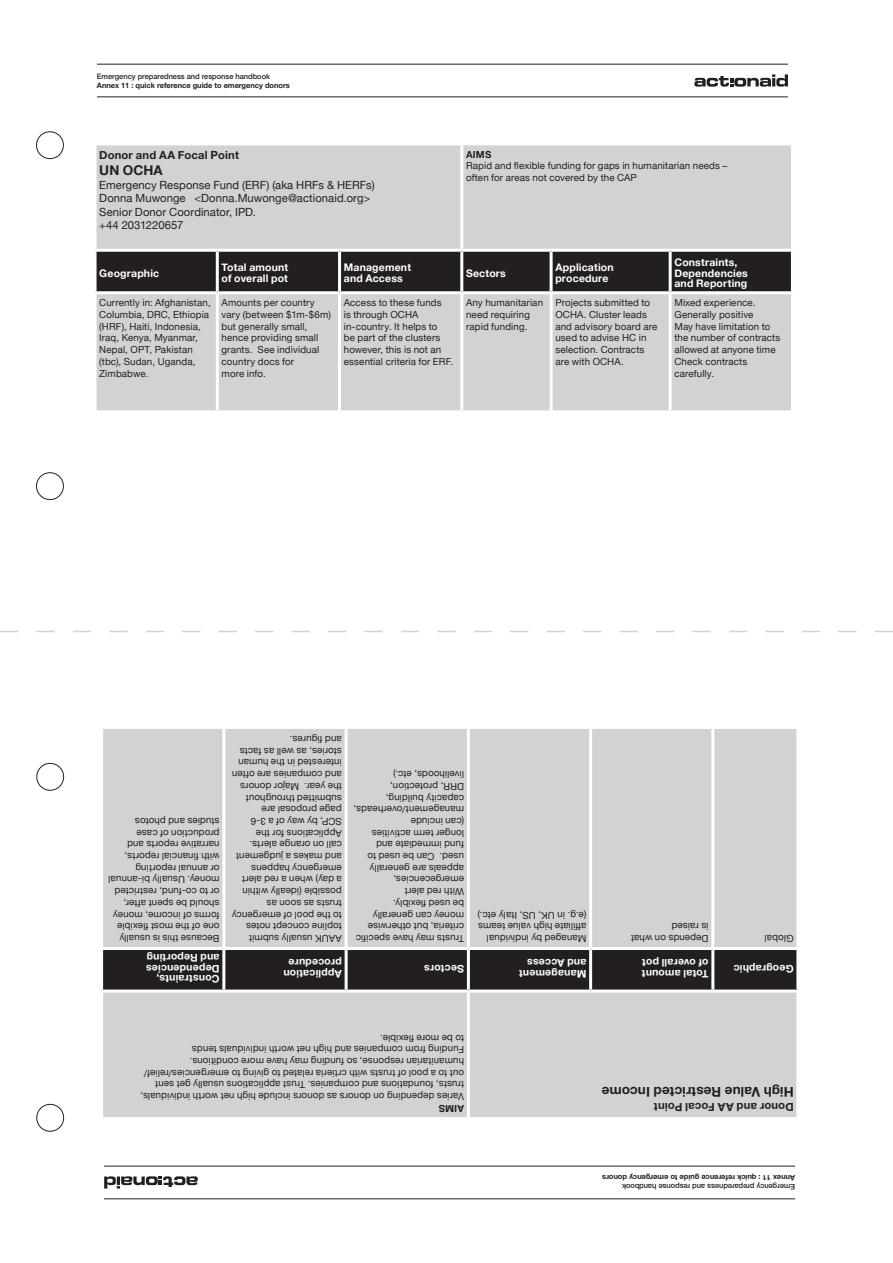
<style>
.page{position:relative;width:893px;height:1263px;background:#fff}
.page>*{position:absolute;margin:0;border:0;box-sizing:border-box;transform-origin:0 0}
.Body_Copy_8_5{font:700 13.5px "Helvetica Neue";letter-spacing:.005em;color:#231f20}
.Body_Copy_8_5-2{font:11.25px/13.5px "Helvetica Neue";letter-spacing:.01em;color:#231f20}
.Body_Copy_8_5-3{font:700 11.25px "Helvetica Neue";letter-spacing:.01em;color:#231f20}
.Body_Copy_8_5-4{font:700 10.5px/10.5px "Helvetica Neue";letter-spacing:.015em;color:#fff}
.Body_Copy_8_5-5{font:9.75px/11.7px "Helvetica Neue";letter-spacing:.01em;color:#231f20}
.t1{font:700 7.5px "Helvetica Neue";letter-spacing:-.005em;color:#231f20}
.t2{font:500 7.5px "Helvetica Neue";letter-spacing:-.005em;color:#231f20}
.s1{font-weight:700}
</style>
<div class="page">
<div style="left:36px;top:472px;width:28px;height:28px;border:1px solid #231f20;border-radius:50%"></div>
<div style="left:36px;top:131px;width:28px;height:28px;border:1px solid #231f20;border-radius:50%"></div>
<div style="left:36px;top:763px;width:28px;height:28px;border:1px solid #231f20;border-radius:50%"></div>
<div style="left:36px;top:1104px;width:28px;height:27px;border:1px solid #231f20;border-radius:50%"></div>
<svg style="left:0;top:631px;width:893px;height:1px"></svg>
<hr style="left:97px;top:64px;width:691px;height:1px;background:#231f20">
<hr style="left:97px;top:97px;width:691px;height:1px;background:#231f20">
<svg style="left:694px;top:74px;width:94px;height:13px"></svg>
<div style="left:97px;top:145px;width:694px;height:265px;background:#d1d2d4"></div>
<div style="left:97px;top:252px;width:694px;height:39px;background:#231f20"></div>
<hr style="left:460px;top:145px;width:3px;height:104px;background:#fff">
<hr style="left:94px;top:249px;width:123px;height:3px;background:#fff">
<hr style="left:217px;top:249px;width:123px;height:3px;background:#fff">
<hr style="left:216px;top:252px;width:3px;height:39px;background:#fff">
<hr style="left:340px;top:249px;width:122px;height:3px;background:#fff">
<hr style="left:338px;top:252px;width:3px;height:39px;background:#fff">
<hr style="left:462px;top:249px;width:89px;height:3px;background:#fff">
<hr style="left:460px;top:252px;width:3px;height:39px;background:#fff">
<hr style="left:551px;top:249px;width:119px;height:3px;background:#fff">
<hr style="left:550px;top:252px;width:3px;height:39px;background:#fff">
<hr style="left:670px;top:249px;width:124px;height:3px;background:#fff">
<hr style="left:669px;top:252px;width:3px;height:39px;background:#fff">
<hr style="left:94px;top:291px;width:123px;height:3px;background:#fff">
<hr style="left:217px;top:291px;width:123px;height:3px;background:#fff">
<hr style="left:216px;top:294px;width:3px;height:116px;background:#fff">
<hr style="left:340px;top:291px;width:122px;height:3px;background:#fff">
<hr style="left:338px;top:294px;width:3px;height:116px;background:#fff">
<hr style="left:462px;top:291px;width:89px;height:3px;background:#fff">
<hr style="left:460px;top:294px;width:3px;height:116px;background:#fff">
<hr style="left:551px;top:291px;width:119px;height:3px;background:#fff">
<hr style="left:550px;top:294px;width:3px;height:116px;background:#fff">
<hr style="left:670px;top:291px;width:124px;height:3px;background:#fff">
<hr style="left:669px;top:294px;width:3px;height:116px;background:#fff">
<svg style="left:104px;top:1176px;width:94px;height:12px"></svg>
<hr style="left:104px;top:1198px;width:691px;height:1px;background:#231f20">
<hr style="left:104px;top:1166px;width:691px;height:1px;background:#231f20">
<div style="left:103px;top:729px;width:693px;height:388px;background:#d1d2d4"></div>
<div style="left:103px;top:950px;width:693px;height:39px;background:#231f20"></div>
<hr style="left:467px;top:992px;width:3px;height:125px;background:#fff">
<hr style="left:713px;top:989px;width:86px;height:3px;background:#fff">
<hr style="left:591px;top:989px;width:122px;height:3px;background:#fff">
<hr style="left:711px;top:950px;width:3px;height:39px;background:#fff">
<hr style="left:468px;top:989px;width:123px;height:3px;background:#fff">
<hr style="left:589px;top:950px;width:3px;height:39px;background:#fff">
<hr style="left:346px;top:989px;width:122px;height:3px;background:#fff">
<hr style="left:467px;top:950px;width:3px;height:39px;background:#fff">
<hr style="left:224px;top:989px;width:122px;height:3px;background:#fff">
<hr style="left:345px;top:950px;width:3px;height:39px;background:#fff">
<hr style="left:100px;top:989px;width:124px;height:3px;background:#fff">
<hr style="left:222px;top:950px;width:3px;height:39px;background:#fff">
<hr style="left:713px;top:947px;width:86px;height:3px;background:#fff">
<hr style="left:591px;top:947px;width:122px;height:3px;background:#fff">
<hr style="left:711px;top:729px;width:3px;height:218px;background:#fff">
<hr style="left:468px;top:947px;width:123px;height:3px;background:#fff">
<hr style="left:589px;top:729px;width:3px;height:218px;background:#fff">
<hr style="left:346px;top:947px;width:122px;height:3px;background:#fff">
<hr style="left:467px;top:729px;width:3px;height:218px;background:#fff">
<hr style="left:224px;top:947px;width:122px;height:3px;background:#fff">
<hr style="left:345px;top:729px;width:3px;height:218px;background:#fff">
<hr style="left:100px;top:947px;width:124px;height:3px;background:#fff">
<hr style="left:222px;top:729px;width:3px;height:218px;background:#fff">
<p class="t2" style="left:97px;top:70px;width:175px">Emergency preparedness and response handbook</p>
<p class="t1" style="left:97px;top:79px;width:195px">Annex 11 : quick reference guide to emergency donors</p>
<p class="Body_Copy_8_5-3" style="left:99px;top:146px;width:141px">Donor and AA Focal Point</p>
<p class="Body_Copy_8_5" style="left:99px;top:160px;width:65px">UN OCHA</p>
<p class="Body_Copy_8_5-2" style="left:99px;top:179px;width:277px">Emergency Response Fund (ERF) (aka HRFs &amp; HERFs)</p>
<p class="Body_Copy_8_5-2" style="left:99px;top:192px;width:272px">Donna Muwonge &lt;Donna.Muwonge@actionaid.org&gt;<br>Senior Donor Coordinator, IPD.</p>
<p class="Body_Copy_8_5-2" style="left:99px;top:219px;width:86px">+44 2031220657</p>
<p class="Body_Copy_8_5-5" style="left:466px;top:149px;width:263px"><span class="s1">AIMS<br></span>Rapid and flexible funding for gaps in humanitarian needs – often for areas not covered by the CAP</p>
<p class="Body_Copy_8_5-4" style="left:99px;top:268px;width:61px">Geographic</p>
<p class="Body_Copy_8_5-4" style="left:222px;top:263px;width:68px">Total amount of overall pot</p>
<p class="Body_Copy_8_5-4" style="left:344px;top:263px;width:69px">Management and Access</p>
<p class="Body_Copy_8_5-4" style="left:466px;top:268px;width:41px">Sectors</p>
<p class="Body_Copy_8_5-4" style="left:555px;top:263px;width:60px">Application procedure</p>
<p class="Body_Copy_8_5-4" style="left:674px;top:257px;width:75px">Constraints,<br>Dependencies and Reporting</p>
<p class="Body_Copy_8_5-5" style="left:99px;top:298px;width:113px">Currently in: Afghanistan,<br>Columbia, DRC, Ethiopia (HRF), Haiti, Indonesia,<br>Iraq, Kenya, Myanmar,<br>Nepal, OPT, Pakistan (tbc), Sudan, Uganda,<br>Zimbabwe.</p>
<p class="Body_Copy_8_5-5" style="left:222px;top:298px;width:111px">Amounts per country vary (between $1m-$6m) but generally small, hence providing small grants. See individual country docs for<br>more info.</p>
<p class="Body_Copy_8_5-5" style="left:344px;top:298px;width:111px">Access to these funds<br>is through OCHA in-country. It helps to<br>be part of the clusters however, this is not an essential criteria for ERF.</p>
<p class="Body_Copy_8_5-5" style="left:466px;top:298px;width:79px">Any humanitarian need requiring rapid funding.</p>
<p class="Body_Copy_8_5-5" style="left:555px;top:298px;width:104px">Projects submitted to<br>OCHA. Cluster leads and advisory board are used to advise HC in selection. Contracts are with OCHA.</p>
<p class="Body_Copy_8_5-5" style="left:674px;top:298px;width:83px">Mixed experience.<br>Generally positive</p>
<p class="Body_Copy_8_5-5" style="left:674px;top:321px;width:107px">May have limitation to the number of contracts allowed at anyone time</p>
<p class="Body_Copy_8_5-5" style="left:674px;top:356px;width:74px">Check contracts carefully.</p>
<p class="Body_Copy_8_5-5" style="left:220px;top:944px;width:113px;rotate:-180deg">Because this is usually one of the most flexible forms of income, money should be spent after,<br>or to co-fund, restricted money. Usually bi-annual or annual reporting<br>with financial reports, narrative reports and production of case studies and photos</p>
<p class="Body_Copy_8_5-4" style="left:220px;top:984px;width:75px;rotate:-180deg">Constraints,<br>Dependencies and Reporting</p>
<p class="Body_Copy_8_5-5" style="left:342px;top:944px;width:112px;rotate:-180deg">AAUK usually submit topline concept notes<br>to the pool of emergency trusts as soon as possible (ideally within<br>a day) when a red alert emergency happens<br>and makes a judgement call on orange alerts.<br>Applications for the<br>SCP, by way of a 3-6 page proposal are submitted throughout the year. Major donors and companies are often interested in the human stories, as well as facts and figures.</p>
<p class="Body_Copy_8_5-4" style="left:342px;top:979px;width:60px;rotate:-180deg">Application procedure</p>
<p class="Body_Copy_8_5-5" style="left:464px;top:944px;width:112px;rotate:-180deg">Trusts may have specific criteria, but otherwise money can generally<br>be used flexibly.<br>With red alert emergecencies,<br>appeals are generally used. Can be used to fund immediate and longer term activities (can include management/overheads, capacity building,<br>DRR, protection, livelihoods, etc.)</p>
<p class="Body_Copy_8_5-4" style="left:464px;top:973px;width:41px;rotate:-180deg">Sectors</p>
<p class="Body_Copy_8_5-5" style="left:586px;top:944px;width:110px;rotate:-180deg">Managed by individual affiliate high value teams (e.g. in UK, US, Italy etc.)</p>
<p class="Body_Copy_8_5-4" style="left:586px;top:979px;width:69px;rotate:-180deg">Management and Access</p>
<p class="Body_Copy_8_5-5" style="left:709px;top:932px;width:38px;rotate:-180deg">is raised</p>
<p class="Body_Copy_8_5-5" style="left:709px;top:944px;width:79px;rotate:-180deg">Depends on what</p>
<p class="Body_Copy_8_5-5" style="left:794px;top:944px;width:30px;rotate:-180deg">Global</p>
<p class="Body_Copy_8_5-4" style="left:709px;top:979px;width:68px;rotate:-180deg">Total amount of overall pot</p>
<p class="Body_Copy_8_5-4" style="left:794px;top:973px;width:61px;rotate:-180deg">Geographic</p>
<p class="Body_Copy_8_5-5" style="left:464px;top:1113px;width:325px;rotate:-180deg"><span class="s1">AIMS<br></span>Varies depending on donors as donors include high net worth individuals, trusts, foundations and companies. Trust applications usually get sent out to a pool of trusts with crtieria related to giving to emergencies/relief/ humanitarian response, so funding may have more conditions.<br>Funding from companies and high net worth individuals tends<br>to be more flexible.</p>
<p class="Body_Copy_8_5" style="left:794px;top:1102px;width:193px;rotate:-180deg">High Value Restricted Income</p>
<p class="Body_Copy_8_5-3" style="left:794px;top:1116px;width:141px;rotate:-180deg">Donor and AA Focal Point</p>
<p class="t1" style="left:795px;top:1183px;width:195px;rotate:-180deg">Annex 11 : quick reference guide to emergency donors</p>
<p class="t2" style="left:795px;top:1193px;width:175px;rotate:-180deg">Emergency preparedness and response handbook</p>
</div>
